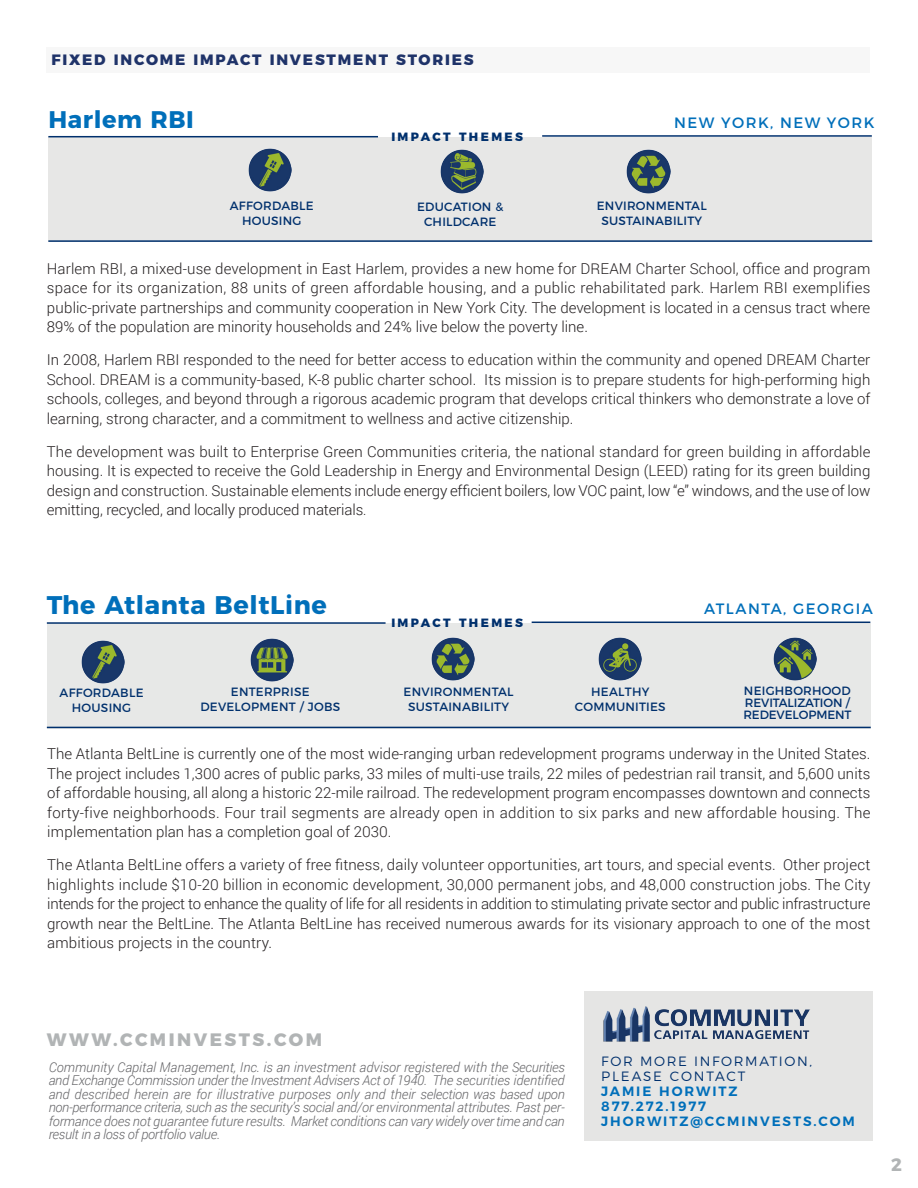
<style>
.page{position:relative;width:918px;height:1188px;background:#fff}
.page>*{position:absolute;margin:0;border:0;box-sizing:border-box;transform-origin:0 0}
.t1{font:700 25.5px "Montserrat";letter-spacing:.025em;color:#006fba}
.t2{font:700 24px "Montserrat";letter-spacing:.025em;color:#006fba}
.t3{font:800 18px "Montserrat";letter-spacing:.14em;color:#b1b4b5}
.t4{font:700 18px "Montserrat";color:#b1b4b5}
.t5{font:300 15px/19.5px "Roboto";color:#231f20;text-align:justify}
.t6{font:800 15px "Montserrat";letter-spacing:.12em;color:#1f3369}
.t7{font:15px "Montserrat";letter-spacing:.1em;color:#006fba}
.t8{font:italic 300 13.5px/13.5px "Roboto";letter-spacing:-.02em;color:#656568;text-align:justify}
.t9{font:600 13.5px "Montserrat";letter-spacing:.14em;color:#006fba}
.t10{font:300 13.5px "Montserrat";letter-spacing:.12em;color:#00306d}
.t11{font:300 13.5px "Montserrat";letter-spacing:.14em;color:#00306d}
.t12{font:12px "Montserrat";letter-spacing:.02em;color:#00306d}
.t13{font:12px "Montserrat";letter-spacing:-.01em;color:#00306d}
.t14{font:800 12px "Montserrat";letter-spacing:.2em;color:#00306d}
.s1{font-size:13.5px}
</style>
<div class="page">
<div style="left:46px;top:47px;width:824px;height:25px;background:#f5f6f6"></div>
<div style="left:47px;top:623px;width:824px;height:105px;background:#e7e8e7"></div>
<hr style="left:532px;top:622px;width:338px;height:1px;background:#00306d">
<hr style="left:47px;top:622px;width:339px;height:2px;background:#00306d">
<hr style="left:47px;top:727px;width:824px;height:1px;background:#00306d">
<div style="left:48px;top:137px;width:824px;height:105px;background:#e7e7e6"></div>
<hr style="left:542px;top:135px;width:330px;height:2px;background:#00306d">
<hr style="left:48px;top:136px;width:330px;height:1px;background:#00306d">
<hr style="left:48px;top:240px;width:824px;height:2px;background:#00306d">
<div style="left:585px;top:991px;width:288px;height:150px;background:#e5e5e4"></div>
<img style="left:603px;top:1006px;width:207px;height:36px">
<img style="left:248px;top:148px;width:44px;height:44px">
<img style="left:440px;top:150px;width:43px;height:43px">
<img style="left:627px;top:150px;width:43px;height:43px">
<img style="left:432px;top:638px;width:43px;height:43px">
<img style="left:82px;top:640px;width:43px;height:43px">
<img style="left:250px;top:639px;width:43px;height:43px">
<img style="left:598px;top:638px;width:43px;height:43px">
<img style="left:773px;top:638px;width:44px;height:43px">
<p class="t6" style="left:51px;top:47px;width:424px">FIXED INCOME IMPACT INVESTMENT STORIES</p>
<p class="t2" style="left:48px;top:99px;width:147px">Harlem RBI</p>
<p class="t7" style="left:674px;top:110px;width:202px">NEW YORK, NEW YORK</p>
<p class="t12" style="left:230px;top:196px;width:85px">AFFORDABLE</p>
<p class="t12" style="left:242px;top:211px;width:61px">HOUSING</p>
<p class="t14" style="left:391px;top:127px;width:133px">IMPACT THEMES</p>
<p class="t12" style="left:417px;top:197px;width:88px">EDUCATION &amp;</p>
<p class="t12" style="left:424px;top:212px;width:74px">CHILDCARE</p>
<p class="t12" style="left:597px;top:196px;width:111px">ENVIRONMENTAL</p>
<p class="t12" style="left:601px;top:211px;width:102px">SUSTAINABILITY</p>
<p class="t5" style="left:47px;top:258px;width:825px">Harlem RBI, a mixed-use development in East Harlem, provides a new home for DREAM Charter School, office and program space for its organization, 88 units of green affordable housing, and a public rehabilitated park. Harlem RBI exemplifies public-private partnerships and community cooperation in New York City. The development is located in a census tract where 89% of the population are minority households and 24% live below the poverty line.</p>
<p class="t5" style="left:47px;top:350px;width:825px">In 2008, Harlem RBI responded to the need for better access to education within the community and opened DREAM Charter School. DREAM is a community-based, K-8 public charter school. Its mission is to prepare students for high-performing high schools, colleges, and beyond through a rigorous academic program that develops critical thinkers who demonstrate a love of learning, strong character, and a commitment to wellness and active citizenship.</p>
<p class="t5" style="left:47px;top:441px;width:825px">The development was built to Enterprise Green Communities criteria, the national standard for green building in affordable housing. It is expected to receive the Gold Leadership in Energy and Environmental Design (LEED) rating for its green building design and construction. Sustainable elements include energy efficient boilers, low VOC paint, low “e” windows, and the use of low emitting, recycled, and locally produced materials<span class="s1">.</span></p>
<p class="t1" style="left:47px;top:584px;width:282px">The Atlanta BeltLine</p>
<p class="t7" style="left:704px;top:596px;width:170px">ATLANTA, GEORGIA</p>
<p class="t14" style="left:391px;top:613px;width:133px">IMPACT THEMES</p>
<p class="t12" style="left:744px;top:681px;width:108px">NEIGHBORHOOD</p>
<p class="t13" style="left:745px;top:693px;width:107px">REVITALIZATION /</p>
<p class="t13" style="left:743px;top:705px;width:110px">REDEVELOPMENT</p>
<p class="t12" style="left:404px;top:682px;width:111px">ENVIRONMENTAL</p>
<p class="t12" style="left:408px;top:697px;width:102px">SUSTAINABILITY</p>
<p class="t12" style="left:231px;top:683px;width:80px">ENTERPRISE</p>
<p class="t12" style="left:200px;top:698px;width:141px">DEVELOPMENT / JOBS</p>
<p class="t12" style="left:591px;top:683px;width:60px">HEALTHY</p>
<p class="t12" style="left:575px;top:698px;width:92px">COMMUNITIES</p>
<p class="t5" style="left:47px;top:744px;width:825px">The Atlanta BeltLine is currently one of the most wide-ranging urban redevelopment programs underway in the United States.<br>The project includes 1,300 acres of public parks, 33 miles of multi-use trails, 22 miles of pedestrian rail transit, and 5,600 units of affordable housing, all along a historic 22-mile railroad. The redevelopment program encompasses downtown and connects forty-five neighborhoods. Four trail segments are already open in addition to six parks and new affordable housing. The implementation plan has a completion goal of 2030.</p>
<p class="t5" style="left:47px;top:855px;width:825px">The Atlanta BeltLine offers a variety of free fitness, daily volunteer opportunities, art tours, and special events. Other project highlights include $10-20 billion in economic development, 30,000 permanent jobs, and 48,000 construction jobs. The City intends for the project to enhance the quality of life for all residents in addition to stimulating private sector and public infrastructure growth near the BeltLine. The Atlanta BeltLine has received numerous awards for its visionary approach to one of the most ambitious projects in the country.</p>
<p class="t12" style="left:60px;top:683px;width:85px">AFFORDABLE</p>
<p class="t12" style="left:72px;top:698px;width:61px">HOUSING</p>
<p class="t3" style="left:47px;top:1024px;width:277px">WWW.CCMINVESTS.COM</p>
<p class="t8" style="left:49px;top:1060px;width:518px">Community Capital Management, Inc. is an investment advisor registered with the Securities and Exchange Commission under the Investment Advisers Act of 1940. The securities identified and described herein are for illustrative purposes only and their selection was based upon non-performance criteria, such as the security’s social and/or environmental attributes. Past per&shy;formance does not guarantee future results. Market conditions can vary widely over time and can result in a loss of portfolio value.</p>
<p class="t10" style="left:601px;top:1050px;width:212px">FOR MORE INFORMATION,</p>
<p class="t11" style="left:601px;top:1065px;width:146px">PLEASE CONTACT</p>
<p class="t9" style="left:601px;top:1080px;width:138px">JAMIE HORWITZ</p>
<p class="t9" style="left:601px;top:1095px;width:106px">877.272.1977</p>
<p class="t9" style="left:601px;top:1110px;width:255px">JHORWITZ@CCMINVESTS.COM</p>
<p class="t4" style="left:891px;top:1150px;width:12px">2</p>
</div>
